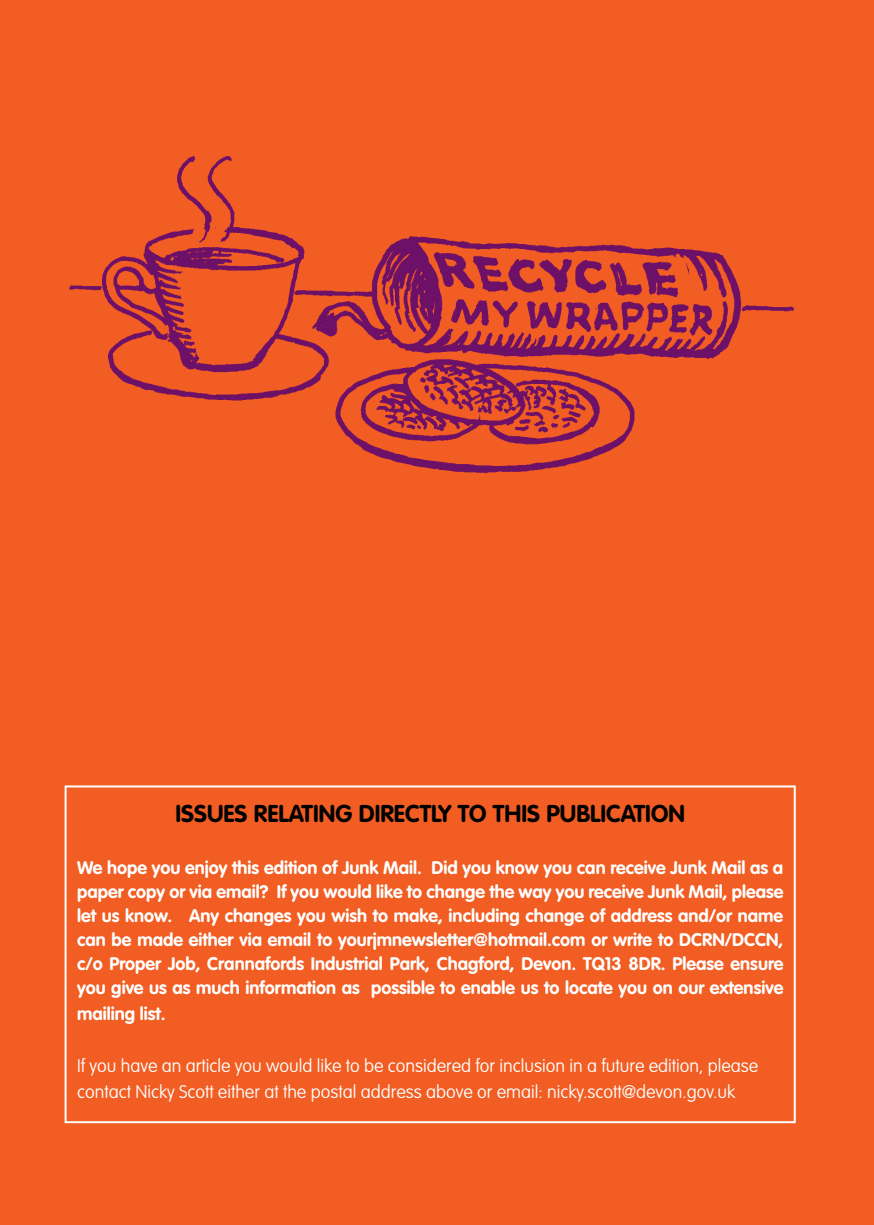
<style>
.page{position:relative;width:874px;height:1225px;background:#fff}
.page>*{position:absolute;margin:0;border:0;box-sizing:border-box;transform-origin:0 0}
.t1{font:700 24px "VAG Rounded";color:#000}
.t2{font:700 18px/24px "VAG Rounded";color:#fff;text-align:justify}
.t3{font:100 18px/26px "VAG Rounded";color:#fff}
</style>
<div class="page">
<div style="left:0;top:0;width:873px;height:1225px;background:#f15d22"></div>
<div style="left:65px;top:785px;width:730px;height:338px;background:#f15d22;border:2px solid #fff"></div>
<img style="left:37px;top:109px;width:802px;height:398px">
<h1 class="t1" style="left:175px;top:799px;width:510px">ISSUES RELATING DIRECTLY TO THIS PUBLICATION</h1>
<p class="t2" style="left:77px;top:856px;width:707px">We hope you enjoy this edition of Junk Mail. Did you know you can receive Junk Mail as a paper copy or via email? If you would like to change the way you receive Junk Mail, please let us know. Any changes you wish to make, including change of address and/or name can be made either via email to yourjmnewsletter@hotmail.com or write to DCRN/DCCN, c/o Proper Job, Crannafords Industrial Park, Chagford, Devon. TQ13 8DR. Please ensure you give us as much information as possible to enable us to locate you on our extensive</p>
<p class="t2" style="left:77px;top:1002px;width:90px">mailing list.</p>
<p class="t3" style="left:77px;top:1053px;width:682px">If you have an article you would like to be considered for inclusion in a future edition, please contact Nicky Scott either at the postal address above or email: nicky.scott@devon.gov.uk</p>
</div>
